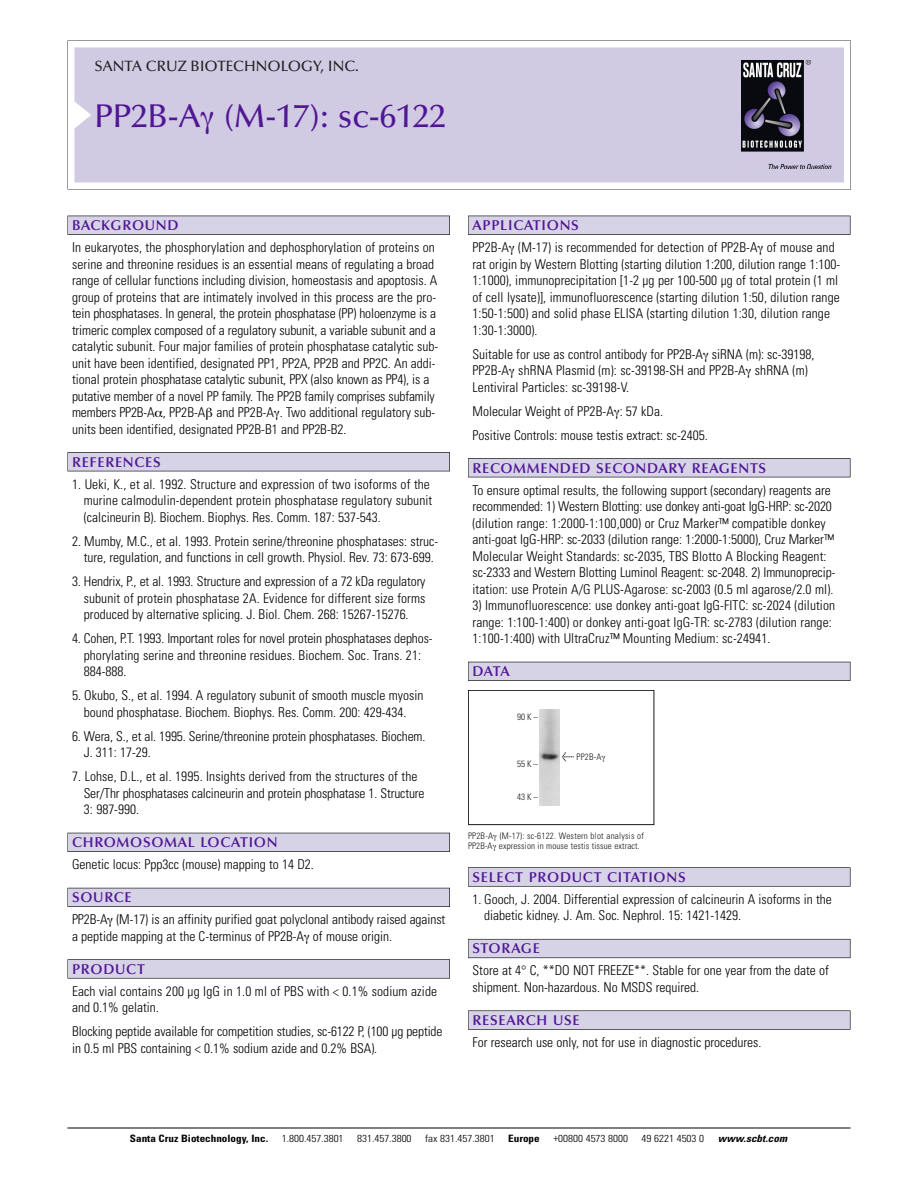
<style>
.page{position:relative;width:918px;height:1188px;background:#fff}
.page>*{position:absolute;margin:0;border:0;box-sizing:border-box;transform-origin:0 0}
.t1{font:500 33px "Optima";color:#511695}
.t2{font:500 15px "Optima";color:#231f20}
.t3{font:600 14.25px "Optima";letter-spacing:.05em;color:#511695}
.t4{font:300 condensed 13.5px/16.5px "Univers";color:#000}
.t5{font:300 condensed 10.2px "Univers";color:#000;scale:1.1 1}
.t6{font:700 condensed 10.2px "Univers";color:#000;scale:1.1 1}
.t7{font:italic 700 condensed 10.2px "Univers";letter-spacing:.005em;color:#000;scale:1.1 1}
.t8{font:9px/10.5px "Univers Condensed Light+UTKZSY";letter-spacing:.015em;color:#191919}
.s1{font-family:"Meta Plus Book Roman+WRRGYR";font-size:10.5px}
</style>
<div class="page">
<svg style="left:68px;top:40px;width:783px;height:149px"></svg>
<div style="left:74px;top:47px;width:770px;height:135px;background:#d1cae3"></div>
<img style="left:741px;top:60px;width:90px;height:108px">
<div style="left:68px;top:216px;width:382px;height:19px;background:#525155"></div>
<div style="left:68px;top:216px;width:381px;height:18px;background:#d7d3e7"></div>
<div style="left:68px;top:452px;width:382px;height:19px;background:#525155"></div>
<div style="left:68px;top:453px;width:381px;height:18px;background:#d7d3e7"></div>
<div style="left:68px;top:833px;width:382px;height:19px;background:#525158"></div>
<div style="left:68px;top:833px;width:381px;height:18px;background:#d7d3e7"></div>
<div style="left:68px;top:888px;width:382px;height:19px;background:#54535a"></div>
<div style="left:68px;top:888px;width:381px;height:18px;background:#d7d3e7"></div>
<svg style="left:68px;top:959px;width:382px;height:20px"></svg>
<div style="left:68px;top:960px;width:381px;height:18px;background:#d7d3e7"></div>
<div style="left:468px;top:216px;width:382px;height:19px;background:#525155"></div>
<div style="left:468px;top:216px;width:382px;height:18px;background:#d7d3e7"></div>
<div style="left:468px;top:458px;width:382px;height:19px;background:#525155"></div>
<div style="left:468px;top:459px;width:382px;height:18px;background:#d7d3e7"></div>
<div style="left:468px;top:662px;width:382px;height:19px;background:#525158"></div>
<div style="left:468px;top:662px;width:382px;height:18px;background:#d7d3e7"></div>
<div style="left:468px;top:867px;width:382px;height:20px;background:#666667"></div>
<div style="left:468px;top:868px;width:382px;height:18px;background:#d7d3e7"></div>
<div style="left:468px;top:939px;width:382px;height:19px;background:#66646d"></div>
<div style="left:468px;top:940px;width:382px;height:18px;background:#d7d3e7"></div>
<svg style="left:468px;top:1010px;width:382px;height:20px"></svg>
<div style="left:468px;top:1011px;width:382px;height:18px;background:#d7d3e7"></div>
<hr style="left:68px;top:1128px;width:782px;height:1px;background:#000">
<div style="left:468px;top:690px;width:186px;height:135px;border:1px solid #191919"></div>
<img style="left:539px;top:710px;width:21px;height:95px">
<svg style="left:201px;top:112px;width:12px;height:22px"></svg>
<p class="t2" style="left:94px;top:61px;width:266px">SANTA CRUZ BIOTECHNOLOGY, INC.</p>
<h1 class="t1" style="left:94px;top:103px;width:353px">PP2B-A (M-17): sc-6122</h1>
<p class="t3" style="left:72px;top:219px;width:108px">BACKGROUND</p>
<p class="t4" style="left:72px;top:240px;width:368px">In eukaryotes, the phosphorylation and dephosphorylation of proteins on serine and threonine residues is an essential means of regulating a broad range of cellular functions including division, homeostasis and apoptosis. A group of proteins that are intimately involved in this process are the pro&shy;tein phosphatases. In general, the protein phosphatase (PP) holoenzyme is a trimeric complex composed of a regulatory subunit, a variable subunit and a catalytic subunit. Four major families of protein phosphatase catalytic sub&shy;unit have been identified, designated PP1, PP2A, PP2B and PP2C. An addi&shy;tional protein phosphatase catalytic subunit, PPX (also known as PP4), is a putative member of a novel PP family. The PP2B family comprises subfamily members PP2B-A , PP2B-A and PP2B-A . Two additional regulatory sub&shy;units been identified, designated PP2B-B1 and PP2B-B2.</p>
<p class="t3" style="left:72px;top:456px;width:90px">REFERENCES</p>
<p class="t4" style="left:84px;top:477px;width:350px;text-indent:-12px">1. Ueki, K., et al. 1992. Structure and expression of two isoforms of the murine calmodulin-dependent protein phosphatase regulatory subunit (calcineurin B). Biochem. Biophys. Res. Comm. 187: 537-543.</p>
<p class="t4" style="left:72px;top:534px;width:368px;text-align:center">2. Mumby, M.C., et al. 1993. Protein serine/threonine phosphatases: struc&shy;ture, regulation, and functions in cell growth. Physiol. Rev. 73: 673-699.</p>
<p class="t4" style="left:84px;top:574px;width:343px;text-align:justify;text-indent:-12px">3. Hendrix, P., et al. 1993. Structure and expression of a 72 kDa regulatory subunit of protein phosphatase 2A. Evidence for different size forms produced by alternative splicing. J. Biol. Chem. 268: 15267-15276.</p>
<p class="t4" style="left:84px;top:631px;width:350px;text-indent:-12px">4. Cohen, P.T. 1993. Important roles for novel protein phosphatases dephos&shy;phorylating serine and threonine residues. Biochem. Soc. Trans. 21:<br>884-888.</p>
<p class="t4" style="left:72px;top:688px;width:353px;text-align:center">5. Okubo, S., et al. 1994. A regulatory subunit of smooth muscle myosin bound phosphatase. Biochem. Biophys. Res. Comm. 200: 429-434.</p>
<p class="t4" style="left:84px;top:729px;width:343px;text-indent:-12px">6. Wera, S., et al. 1995. Serine/threonine protein phosphatases. Biochem.<br>J. 311: 17-29.</p>
<p class="t4" style="left:84px;top:769px;width:342px;text-indent:-12px">7. Lohse, D.L., et al. 1995. Insights derived from the structures of the<br>Ser/Thr phosphatases calcineurin and protein phosphatase 1. Structure<br>3: 987-990.</p>
<p class="t3" style="left:72px;top:837px;width:207px">CHROMOSOMAL LOCATION</p>
<p class="t4" style="left:72px;top:857px;width:243px">Genetic locus: Ppp3cc (mouse) mapping to 14 D2.</p>
<p class="t3" style="left:72px;top:892px;width:61px">SOURCE</p>
<p class="t4" style="left:72px;top:912px;width:375px">PP2B-A (M-17) is an affinity purified goat polyclonal antibody raised against a peptide mapping at the C-terminus of PP2B-A of mouse origin.</p>
<p class="t3" style="left:72px;top:963px;width:74px">PRODUCT</p>
<p class="t4" style="left:72px;top:984px;width:367px">Each vial contains 200 µg IgG in 1.0 ml of PBS with &lt; 0.1% sodium azide and 0.1% gelatin.</p>
<p class="t4" style="left:72px;top:1024px;width:372px">Blocking peptide available for competition studies, sc-6122 P, (100 µg peptide in 0.5 ml PBS containing &lt; 0.1% sodium azide and 0.2% BSA).</p>
<p class="t3" style="left:473px;top:219px;width:108px">APPLICATIONS</p>
<p class="t4" style="left:473px;top:240px;width:369px">PP2B-A (M-17) is recommended for detection of PP2B-A of mouse and rat origin by Western Blotting (starting dilution 1:200, dilution range 1:100- 1:1000), immunoprecipitation [1-2 µg per 100-500 µg of total protein (1 ml of cell lysate)], immunofluorescence (starting dilution 1:50, dilution range 1:50-1:500) and solid phase ELISA (starting dilution 1:30, dilution range 1:30-1:3000).</p>
<p class="t4" style="left:473px;top:347px;width:343px">Suitable for use as control antibody for PP2B-A siRNA (m): sc-39198,<br>PP2B-A shRNA Plasmid (m): sc-39198-SH and PP2B-A shRNA (m)<br>Lentiviral Particles: sc-39198-V.</p>
<p class="t4" style="left:473px;top:400px;width:237px;line-height:24px">Molecular Weight of PP2B-A : 57 kDa.<br>Positive Controls: mouse testis extract: sc-2405.</p>
<p class="t3" style="left:473px;top:462px;width:295px">RECOMMENDED SECONDARY REAGENTS</p>
<p class="t4" style="left:473px;top:483px;width:364px">To ensure optimal results, the following support (secondary) reagents are recommended: 1) Western Blotting: use donkey anti-goat IgG-HRP: sc-2020 (dilution range: 1:2000-1:100,000) or Cruz Marker™ compatible donkey anti-goat IgG-HRP: sc-2033 (dilution range: 1:2000-1:5000), Cruz Marker™ Molecular Weight Standards: sc-2035, TBS Blotto A Blocking Reagent: sc-2333 and Western Blotting Luminol Reagent: sc-2048. 2) Immunoprecip&shy;itation: use Protein A/G PLUS-Agarose: sc-2003 (0.5 ml agarose/2.0 ml).</p>
<p class="t4" style="left:473px;top:598px;width:364px">3) Immunofluorescence: use donkey anti-goat IgG-FITC: sc-2024 (dilution range: 1:100-1:400) or donkey anti-goat IgG-TR: sc-2783 (dilution range:<br>1:100-1:400) with UltraCruz™ Mounting Medium: sc-24941.</p>
<p class="t3" style="left:473px;top:666px;width:39px">DATA</p>
<p class="t8" style="left:517px;top:713px;width:22px">90K–</p>
<p class="t8" style="left:517px;top:759px;width:22px">55K–</p>
<p class="t8" style="left:517px;top:793px;width:22px">43K–</p>
<p class="t8" style="left:562px;top:753px;width:41px"><span class="s1">&lt;</span> PP2B-A</p>
<p class="t8" style="left:468px;top:831px;width:177px">PP2B-A (M-17): sc-6122. Western blot analysis of<br>PP2B-A expression in mouse testis tissue extract.</p>
<p class="t3" style="left:473px;top:871px;width:215px">SELECT PRODUCT CITATIONS</p>
<p class="t4" style="left:484px;top:892px;width:349px;text-indent:-12px">1. Gooch, J. 2004. Differential expression of calcineurin A isoforms in the diabetic kidney. J. Am. Soc. Nephrol. 15: 1421-1429.</p>
<p class="t3" style="left:473px;top:943px;width:69px">STORAGE</p>
<p class="t4" style="left:473px;top:964px;width:358px">Store at 4° C, **DO NOT FREEZE**. Stable for one year from the date of shipment. Non-hazardous. No MSDS required.</p>
<p class="t3" style="left:473px;top:1014px;width:109px">RESEARCH USE</p>
<p class="t4" style="left:473px;top:1035px;width:290px">For research use only, not for use in diagnostic procedures.</p>
<p class="t6" style="left:130px;top:1135px;width:127px">Santa Cruz Biotechnology, Inc.</p>
<p class="t5" style="left:282px;top:1135px;width:58px">1.800.457.3801</p>
<p class="t5" style="left:357px;top:1135px;width:51px">831.457.3800</p>
<p class="t5" style="left:425px;top:1135px;width:65px">fax 831.457.3801</p>
<p class="t6" style="left:508px;top:1135px;width:30px">Europe</p>
<p class="t5" style="left:553px;top:1135px;width:69px">+00800 4573 8000</p>
<p class="t5" style="left:642px;top:1135px;width:58px">49 6221 4503 0</p>
<p class="t7" style="left:718px;top:1135px;width:64px">www.scbt.com</p>
</div>
